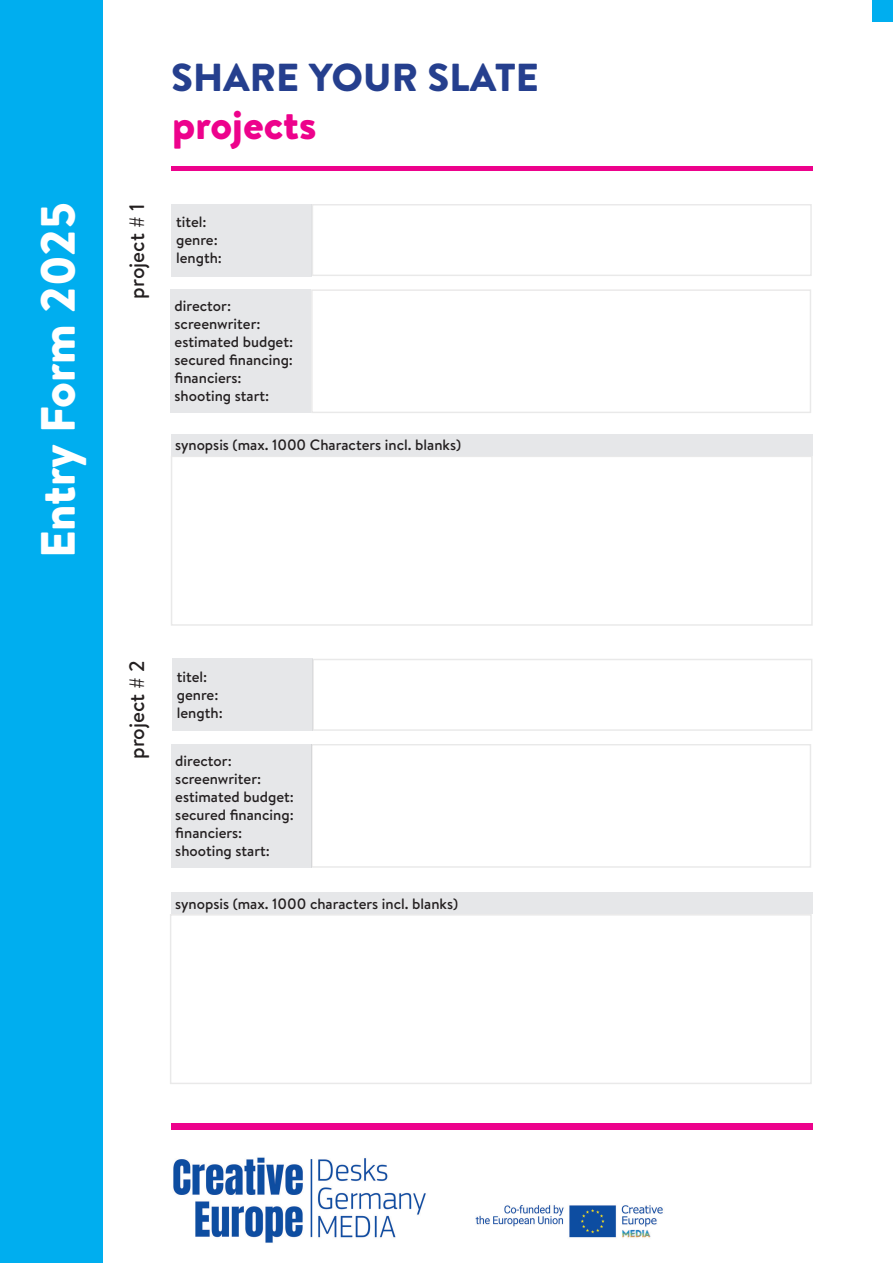
<style>
.page{position:relative;width:893px;height:1263px;background:#fff}
.page>*{position:absolute;margin:0;border:0;box-sizing:border-box;transform-origin:0 0}
.t1{font:900 48px "Brandon Text";color:#fff}
.t2{font:900 40.5px "Brandon Text";color:#ed028c}
.t3{font:900 39px "Brandon Text";color:#253f8e}
.t4{font:500 21px "Brandon Text";color:#231f20}
.t5{font:500 15px/18px "Brandon Text";color:#231f20}
</style>
<div class="page">
<div style="left:1px;top:0;width:102px;height:1263px;background:#00aeef"></div>
<div style="left:873px;top:0;width:20px;height:22px;background:#00aeef"></div>
<hr style="left:171px;top:167px;width:642px;height:4px;background:#ed028c">
<div style="left:171px;top:1124px;width:642px;height:6px;background:#ed028c"></div>
<div style="left:170px;top:289px;width:141px;height:124px;background:#e6e7e9"></div>
<div style="left:171px;top:434px;width:641px;height:22px;background:#e6e7e9"></div>
<div style="left:171px;top:893px;width:641px;height:21px;background:#e6e7e9"></div>
<img style="left:173px;top:1157px;width:490px;height:86px">
<div style="left:172px;top:204px;width:140px;height:72px;background:#e6e7e9"></div>
<div style="left:171px;top:744px;width:140px;height:124px;background:#e6e7e9"></div>
<div style="left:172px;top:659px;width:141px;height:72px;background:#e6e7e9"></div>
<h1 class="t1" style="left:24px;top:558px;width:358px;rotate:-90deg">Entry Form 2025</h1>
<h3 class="t4" style="left:122px;top:299px;width:96px;rotate:-90deg">project # 1</h3>
<h3 class="t3" style="left:171px;top:50px;width:369px">SHARE YOUR SLATE</h3>
<h2 class="t2" style="left:172px;top:96px;width:146px">projects</h2>
<p class="t5" style="left:176px;top:213px;width:47px">titel: genre: length:</p>
<p class="t5" style="left:175px;top:297px;width:120px">director: screenwriter: estimated budget: secured financing: financiers: shooting start:</p>
<p class="t5" style="left:175px;top:436px;width:288px">synopsis (max. 1000 Characters incl. blanks)</p>
<h3 class="t4" style="left:122px;top:759px;width:100px;rotate:-90deg">project # 2</h3>
<p class="t5" style="left:177px;top:667px;width:47px">titel: genre: length:</p>
<p class="t5" style="left:175px;top:752px;width:120px">director: screenwriter: estimated budget: secured financing: financiers: shooting start:</p>
<p class="t5" style="left:175px;top:894px;width:285px">synopsis (max. 1000 characters incl. blanks)</p>
</div>
